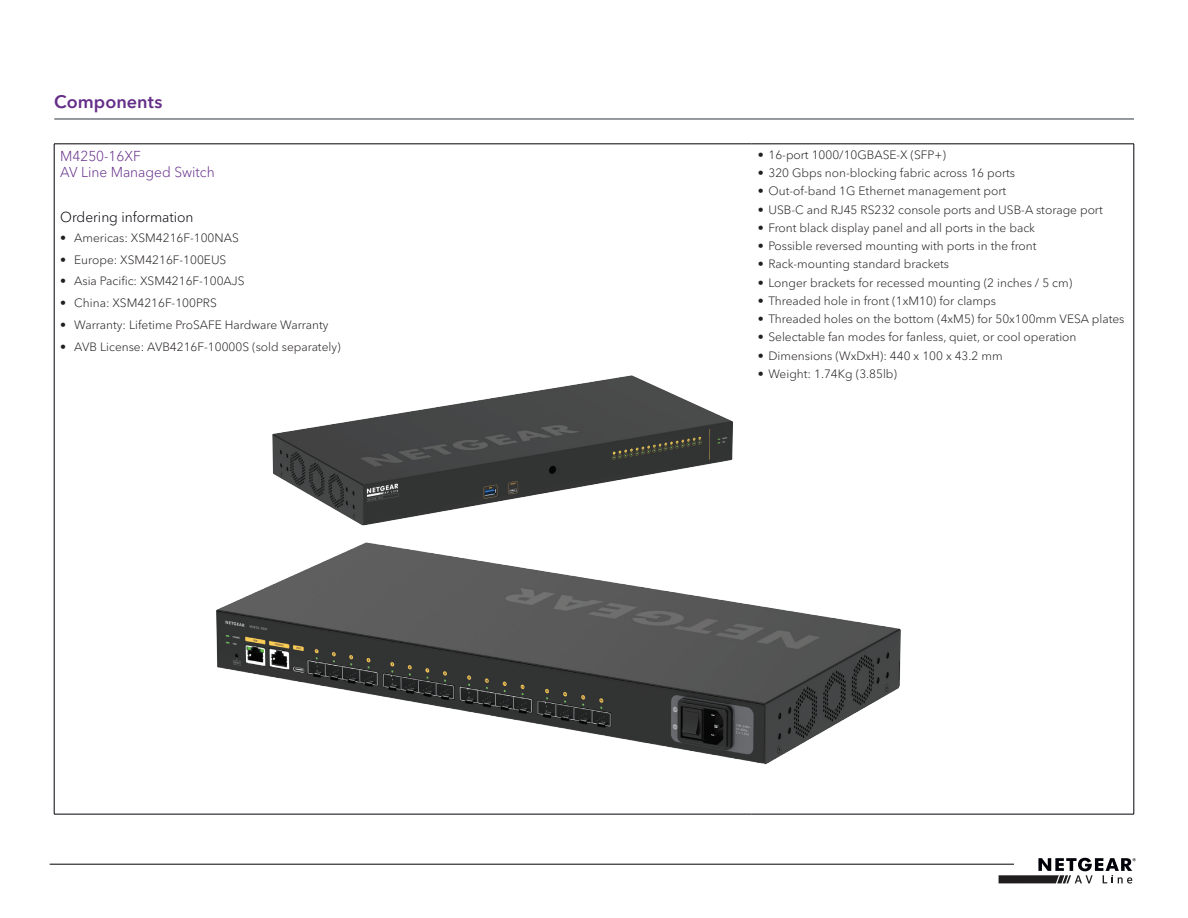
<style>
.page{position:relative;width:1188px;height:918px;background:#fff}
.page>*{position:absolute;margin:0;border:0;box-sizing:border-box;transform-origin:0 0}
.t1{font:600 18px "Avenir Next LT Pro";color:#652e89}
.t2{font:300 14.25px/16.5px "Avenir Next LT Pro";color:#652e89}
.t3{font:300 14.25px "Avenir Next LT Pro";color:#000108}
.t4{font:300 12px "Avenir Next LT Pro";color:#231f20}
</style>
<div class="page">
<hr style="left:50px;top:864px;width:964px;height:1px;background:#000108">
<svg style="left:999px;top:858px;width:137px;height:26px"></svg>
<hr style="left:54px;top:144px;width:1px;height:670px;background:#000108">
<hr style="left:54px;top:144px;width:698px;height:1px;background:#000108">
<hr style="left:54px;top:814px;width:698px;height:1px;background:#000108">
<hr style="left:752px;top:144px;width:382px;height:1px;background:#000108">
<hr style="left:1134px;top:144px;width:1px;height:670px;background:#000108">
<hr style="left:752px;top:814px;width:382px;height:1px;background:#000108">
<img style="left:272px;top:375px;width:461px;height:150px">
<img style="left:216px;top:525px;width:685px;height:240px">
<hr style="left:54px;top:119px;width:1080px;height:1px;background:#2f3440">
<h1 class="t1" style="left:54px;top:91px;width:110px">Components</h1>
<p class="t2" style="left:60px;top:147px;width:156px">M4250-16XF<br>AV Line Managed Switch</p>
<p class="t3" style="left:60px;top:208px;width:135px">Ordering information</p>
<p class="t4" style="left:60px;top:230px;width:180px">• Americas: XSM4216F-100NAS</p>
<p class="t4" style="left:60px;top:252px;width:168px">• Europe: XSM4216F-100EUS</p>
<p class="t4" style="left:60px;top:274px;width:186px">• Asia Pacific: XSM4216F-100AJS</p>
<p class="t4" style="left:60px;top:296px;width:158px">• China: XSM4216F-100PRS</p>
<p class="t4" style="left:60px;top:318px;width:270px">• Warranty: Lifetime ProSAFE Hardware Warranty</p>
<p class="t4" style="left:60px;top:340px;width:282px">• AVB License: AVB4216F-10000S (sold separately)</p>
<p class="t4" style="left:758px;top:148px;width:190px">• 16-port 1000/10GBASE-X (SFP+)</p>
<p class="t4" style="left:758px;top:166px;width:259px">• 320 Gbps non-blocking fabric across 16 ports</p>
<p class="t4" style="left:758px;top:184px;width:250px">• Out-of-band 1G Ethernet management port</p>
<p class="t4" style="left:758px;top:202px;width:347px">• USB-C and RJ45 RS232 console ports and USB-A storage port</p>
<p class="t4" style="left:758px;top:221px;width:279px">• Front black display panel and all ports in the back</p>
<p class="t4" style="left:758px;top:239px;width:280px">• Possible reversed mounting with ports in the front</p>
<p class="t4" style="left:758px;top:257px;width:193px">• Rack-mounting standard brackets</p>
<p class="t4" style="left:758px;top:275px;width:316px">• Longer brackets for recessed mounting (2 inches / 5 cm)</p>
<p class="t4" style="left:758px;top:294px;width:240px">• Threaded hole in front (1xM10) for clamps</p>
<p class="t4" style="left:758px;top:312px;width:368px">• Threaded holes on the bottom (4xM5) for 50x100mm VESA plates</p>
<p class="t4" style="left:758px;top:330px;width:320px">• Selectable fan modes for fanless, quiet, or cool operation</p>
<p class="t4" style="left:758px;top:348px;width:246px">• Dimensions (WxDxH): 440 x 100 x 43.2 mm</p>
<p class="t4" style="left:758px;top:366px;width:141px">• Weight: 1.74Kg (3.85lb)</p>
</div>
